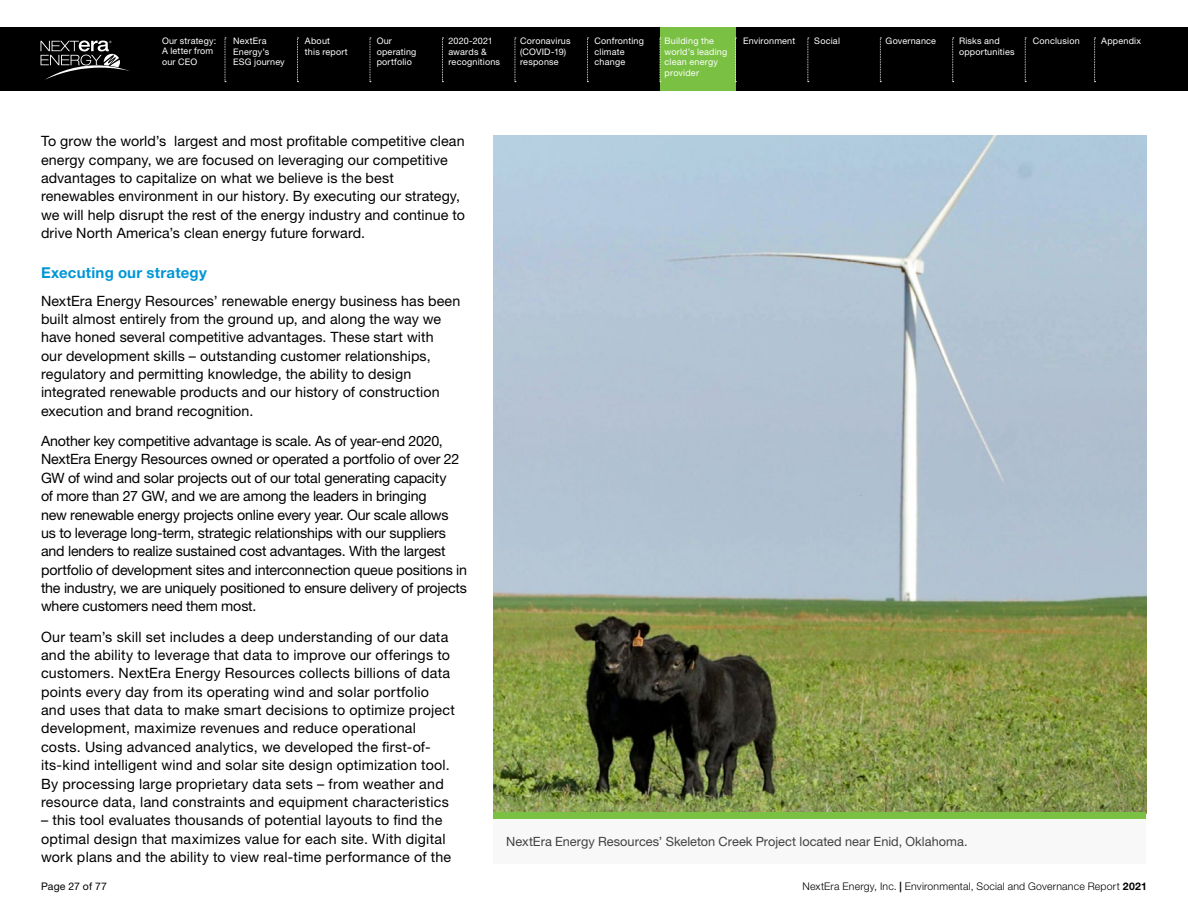
<style>
.page{position:relative;width:1188px;height:918px;background:#fff}
.page>*{position:absolute;margin:0;border:0;box-sizing:border-box;transform-origin:0 0}
.t1{font:700 15px "Helvetica Neue LT Std";letter-spacing:.015em;color:#0096d6}
.t2{font:14.25px/18.3px "Helvetica Neue LT Std";letter-spacing:.005em;color:#000}
.t3{font:14.25px/18.3px "Helvetica Neue LT Std";letter-spacing:-.015em;color:#000}
.t4{font:12.75px "Helvetica Neue LT Std";color:#414042}
.t5{font:300 10.5px "Helvetica Neue LT Std";letter-spacing:.02em;color:#000}
.t6{font:10.5px "Helvetica Neue LT Std";letter-spacing:.01em;color:#000}
.t7{font:9px/10.5px "Helvetica Neue LT Std";letter-spacing:.02em;color:#fff}
.s1{font-weight:700}
</style>
<div class="page">
<div style="left:493px;top:637px;width:653px;height:227px;background:#f8f8f9"></div>
<img style="left:493px;top:136px;width:653px;height:676px">
<div style="left:493px;top:812px;width:653px;height:7px;background:#7ac143"></div>
<div style="left:0;top:27px;width:1188px;height:63px;background:#000"></div>
<div style="left:660px;top:27px;width:75px;height:63px;background:#7ac143"></div>
<svg style="left:225px;top:38px;width:1px;height:44px"></svg>
<svg style="left:370px;top:38px;width:1px;height:44px"></svg>
<svg style="left:297px;top:38px;width:1px;height:44px"></svg>
<svg style="left:442px;top:38px;width:1px;height:44px"></svg>
<svg style="left:515px;top:38px;width:1px;height:44px"></svg>
<svg style="left:587px;top:38px;width:1px;height:44px"></svg>
<svg style="left:660px;top:38px;width:1px;height:44px"></svg>
<svg style="left:735px;top:38px;width:1px;height:44px"></svg>
<svg style="left:808px;top:38px;width:1px;height:44px"></svg>
<svg style="left:880px;top:38px;width:1px;height:44px"></svg>
<svg style="left:952px;top:38px;width:2px;height:44px"></svg>
<svg style="left:1025px;top:38px;width:1px;height:44px"></svg>
<svg style="left:1094px;top:38px;width:2px;height:44px"></svg>
<svg style="left:40px;top:41px;width:90px;height:39px"></svg>
<p class="t7" style="left:162px;top:35px;width:56px">Our strategy:<br>A letter from our CEO</p>
<p class="t7" style="left:305px;top:36px;width:44px">About<br>this report</p>
<p class="t7" style="left:520px;top:36px;width:52px">Coronavirus (COVID-19) response</p>
<p class="t7" style="left:595px;top:36px;width:51px">Confronting climate change</p>
<p class="t7" style="left:233px;top:36px;width:35px">NextEra</p>
<p class="t7" style="left:1033px;top:36px;width:48px">Conclusion</p>
<p class="t7" style="left:1101px;top:36px;width:41px">Appendix</p>
<p class="t7" style="left:233px;top:46px;width:53px">Energy’s<br>ESG journey</p>
<p class="t7" style="left:377px;top:36px;width:41px">Our operating portfolio</p>
<p class="t7" style="left:448px;top:36px;width:53px">2020-2021 awards &amp; recognitions</p>
<p class="t7" style="left:665px;top:36px;width:64px">Building the world’s leading clean energy provider</p>
<p class="t7" style="left:743px;top:36px;width:54px">Environment</p>
<p class="t7" style="left:814px;top:36px;width:27px">Social</p>
<p class="t7" style="left:886px;top:36px;width:52px">Governance</p>
<p class="t7" style="left:959px;top:36px;width:57px">Risks and opportunities</p>
<p class="t2" style="left:41px;top:132px;width:425px">To grow the world’s largest and most profitable competitive clean energy company, we are focused on leveraging our competitive advantages to capitalize on what we believe is the best renewables environment in our history. By executing our strategy, we will help disrupt the rest of the energy industry and continue to drive North America’s clean energy future forward.</p>
<p class="t1" style="left:41px;top:263px;width:167px">Executing our strategy</p>
<p class="t2" style="left:41px;top:291px;width:421px">NextEra Energy Resources’ renewable energy business has been built almost entirely from the ground up, and along the way we have honed several competitive advantages. These start with<br>our development skills – outstanding customer relationships, regulatory and permitting knowledge, the ability to design integrated renewable products and our history of construction execution and brand recognition.</p>
<p class="t3" style="left:41px;top:432px;width:428px">Another key competitive advantage is scale. As of year-end 2020, NextEra Energy Resources owned or operated a portfolio of over 22<br>GW of wind and solar projects out of our total generating capacity<br>of more than 27 GW, and we are among the leaders in bringing<br>new renewable energy projects online every year. Our scale allows<br>us to leverage long-term, strategic relationships with our suppliers and lenders to realize sustained cost advantages. With the largest portfolio of development sites and interconnection queue positions in the industry, we are uniquely positioned to ensure delivery of projects where customers need them most.</p>
<p class="t2" style="left:41px;top:627px;width:415px">Our team’s skill set includes a deep understanding of our data and the ability to leverage that data to improve our offerings to customers. NextEra Energy Resources collects billions of data points every day from its operating wind and solar portfolio and uses that data to make smart decisions to optimize project development, maximize revenues and reduce operational costs. Using advanced analytics, we developed the first-of&shy;its-kind intelligent wind and solar site design optimization tool.<br>By processing large proprietary data sets – from weather and resource data, land constraints and equipment characteristics</p>
<p class="t2" style="left:41px;top:811px;width:412px">– this tool evaluates thousands of potential layouts to find the optimal design that maximizes value for each site. With digital work plans and the ability to view real-time performance of the</p>
<p class="t4" style="left:506px;top:834px;width:463px">NextEra Energy Resources’ Skeleton Creek Project located near Enid, Oklahoma.</p>
<p class="t6" style="left:41px;top:880px;width:67px">Page 27 of 77</p>
<p class="t5" style="left:803px;top:880px;width:346px">NextEra Energy, Inc. <span class="s1">|</span> Environmental, Social and Governance Report <span class="s1">2021</span></p>
</div>
